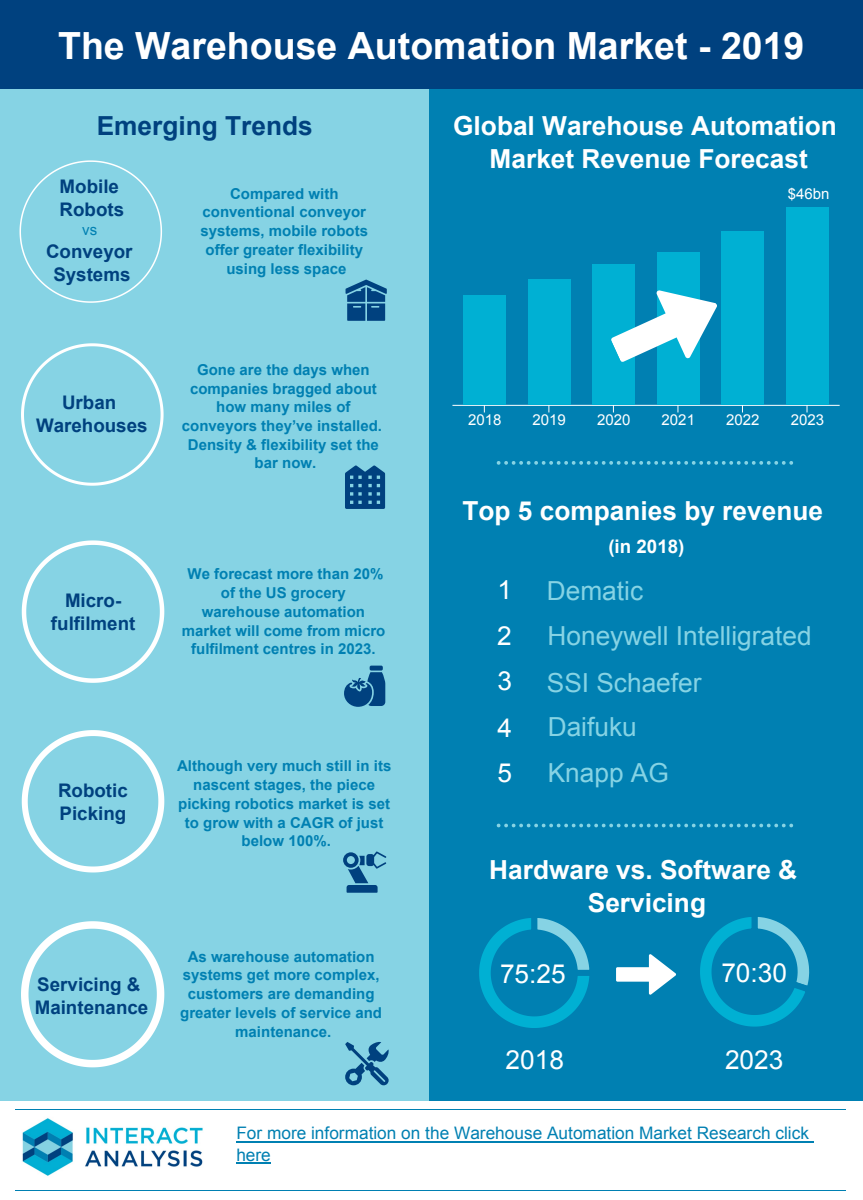
<style>
.page{position:relative;width:863px;height:1200px;background:#fff}
.page>*{position:absolute;margin:0;border:0;box-sizing:border-box;transform-origin:0 0}
.t1{font:700 37.5px "Arial";color:#fff}
.t2{font:700 26.2px/33px "Arial";color:#fff;text-align:center}
.t3{font:26.2px/45px "Arial";color:#86d3e4}
.t4{font:26.2px/45.7px "Arial";color:#fff;text-align:justify}
.t5{font:700 26.2px "Arial";color:#00417f}
.t6{font:700 18.7px/23.2px "Arial";color:#00417f}
.t7{font:700 18.7px "Arial";color:#fff}
.t8{font:17.2px/21.7px "Arial";color:#0080b2}
.t9{font:700 15px/18.7px "Arial";color:#0080b2;text-align:center}
.t10{font:15px "Arial";color:#fff}
.t11{font:15px "Arial";color:#0080b2}
</style>
<div class="page">
<img style="left:22px;top:1118px;width:181px;height:58px">
<hr style="left:15px;top:1109px;width:830px;height:1px;background:#0080b2">
<div style="left:0;top:88px;width:433px;height:1012px;background:#86d3e4"></div>
<div style="left:429px;top:88px;width:433px;height:1012px;background:#0080b2"></div>
<div style="left:0;top:0;width:862px;height:88px;background:#00417f"></div>
<svg style="left:19px;top:160px;width:143px;height:143px"></svg>
<svg style="left:21px;top:343px;width:142px;height:143px"></svg>
<svg style="left:22px;top:540px;width:142px;height:143px"></svg>
<svg style="left:22px;top:730px;width:142px;height:142px"></svg>
<svg style="left:21px;top:921px;width:143px;height:146px"></svg>
<hr style="left:452px;top:405px;width:387px;height:1px;background:#fff">
<div style="left:463px;top:295px;width:42px;height:110px;background:#00b0d3"></div>
<div style="left:528px;top:280px;width:42px;height:125px;background:#00b0d3"></div>
<div style="left:592px;top:264px;width:42px;height:141px;background:#00b0d3"></div>
<div style="left:657px;top:252px;width:42px;height:153px;background:#00b0d3"></div>
<div style="left:721px;top:232px;width:42px;height:173px;background:#00b0d3"></div>
<div style="left:786px;top:207px;width:42px;height:198px;background:#00b0d3"></div>
<svg style="left:496px;top:461px;width:296px;height:4px"></svg>
<svg style="left:479px;top:918px;width:111px;height:110px"></svg>
<svg style="left:700px;top:917px;width:110px;height:110px"></svg>
<svg style="left:496px;top:824px;width:296px;height:3px"></svg>
<svg style="left:611px;top:290px;width:105px;height:72px"></svg>
<svg style="left:616px;top:954px;width:59px;height:41px"></svg>
<svg style="left:343px;top:852px;width:43px;height:41px"></svg>
<svg style="left:345px;top:1042px;width:43px;height:43px"></svg>
<svg style="left:344px;top:666px;width:41px;height:41px"></svg>
<svg style="left:345px;top:280px;width:41px;height:41px"></svg>
<svg style="left:345px;top:465px;width:40px;height:44px;background:#195c92"></svg>
<hr style="left:236px;top:1141px;width:572px;height:1px;background:#0080b2">
<hr style="left:236px;top:1163px;width:35px;height:1px;background:#0080b2">
<hr style="left:15px;top:1190px;width:830px;height:1px;background:#0080b2">
<h1 class="t1" style="left:58px;top:21px;width:747px">The Warehouse Automation Market - 2019</h1>
<h2 class="t5" style="left:97px;top:108px;width:217px">Emerging Trends</h2>
<p class="t6" style="left:60px;top:175px;width:66px">Mobile<br>Robots</p>
<p class="t11" style="left:82px;top:220px;width:16px">vs</p>
<p class="t6" style="left:46px;top:240px;width:88px;text-align:center">Conveyor<br>Systems</p>
<p class="t6" style="left:36px;top:391px;width:113px;text-align:center">Urban<br>Warehouses</p>
<p class="t9" style="left:200px;top:184px;width:169px">Compared with conventional conveyor systems, mobile robots offer greater flexibility using less space</p>
<p class="t9" style="left:182px;top:361px;width:201px">Gone are the days when companies bragged about how many miles of conveyors they’ve installed.<br>Density &amp; flexibility set the bar now.</p>
<p class="t6" style="left:51px;top:590px;width:86px;text-align:center">Micro&shy;fulfilment</p>
<p class="t9" style="left:182px;top:565px;width:205px">We forecast more than 20% of the US grocery warehouse automation market will come from micro fulfilment centres in 2023.</p>
<p class="t6" style="left:58px;top:779px;width:71px">Robotic<br>Picking</p>
<p class="t9" style="left:177px;top:757px;width:216px">Although very much still in its nascent stages, the piece picking robotics market is set to grow with a CAGR of just below 100%.</p>
<p class="t6" style="left:35px;top:973px;width:115px">Servicing &amp;<br>Maintenance</p>
<p class="t9" style="left:180px;top:948px;width:203px">As warehouse automation systems get more complex, customers are demanding greater levels of service and maintenance.</p>
<h2 class="t2" style="left:453px;top:110px;width:385px">Global Warehouse Automation<br>Market Revenue Forecast</h2>
<p class="t10" style="left:787px;top:184px;width:43px">$46bn</p>
<p class="t10" style="left:468px;top:410px;width:35px">2018</p>
<p class="t10" style="left:532px;top:410px;width:35px">2019</p>
<p class="t10" style="left:596px;top:410px;width:35px">2020</p>
<p class="t10" style="left:661px;top:410px;width:35px">2021</p>
<p class="t10" style="left:725px;top:410px;width:35px">2022</p>
<p class="t10" style="left:790px;top:410px;width:35px">2023</p>
<h2 class="t2" style="left:462px;top:495px;width:362px">Top 5 companies by revenue</h2>
<p class="t7" style="left:608px;top:534px;width:78px">(in 2018)</p>
<h2 class="t3" style="left:546px;top:568px;width:266px">Dematic<br>Honeywell Intelligrated</h2>
<h2 class="t3" style="left:546px;top:660px;width:156px">SSI Schaefer<br>Daifuku<br>Knapp AG</h2>
<h2 class="t4" style="left:497px;top:567px;width:16px">1<br>2<br>3<br>4<br>5</h2>
<h2 class="t2" style="left:489px;top:854px;width:309px">Hardware vs. Software &amp;<br>Servicing</h2>
<h2 class="t4" style="left:499px;top:952px;width:67px">75:25</h2>
<h2 class="t4" style="left:721px;top:950px;width:67px">70:30</h2>
<h2 class="t4" style="left:505px;top:1037px;width:60px">2018</h2>
<h2 class="t4" style="left:724px;top:1037px;width:60px">2023</h2>
<p class="t8" style="left:236px;top:1123px;width:573px">For more information on the Warehouse Automation Market Research click here</p>
</div>
